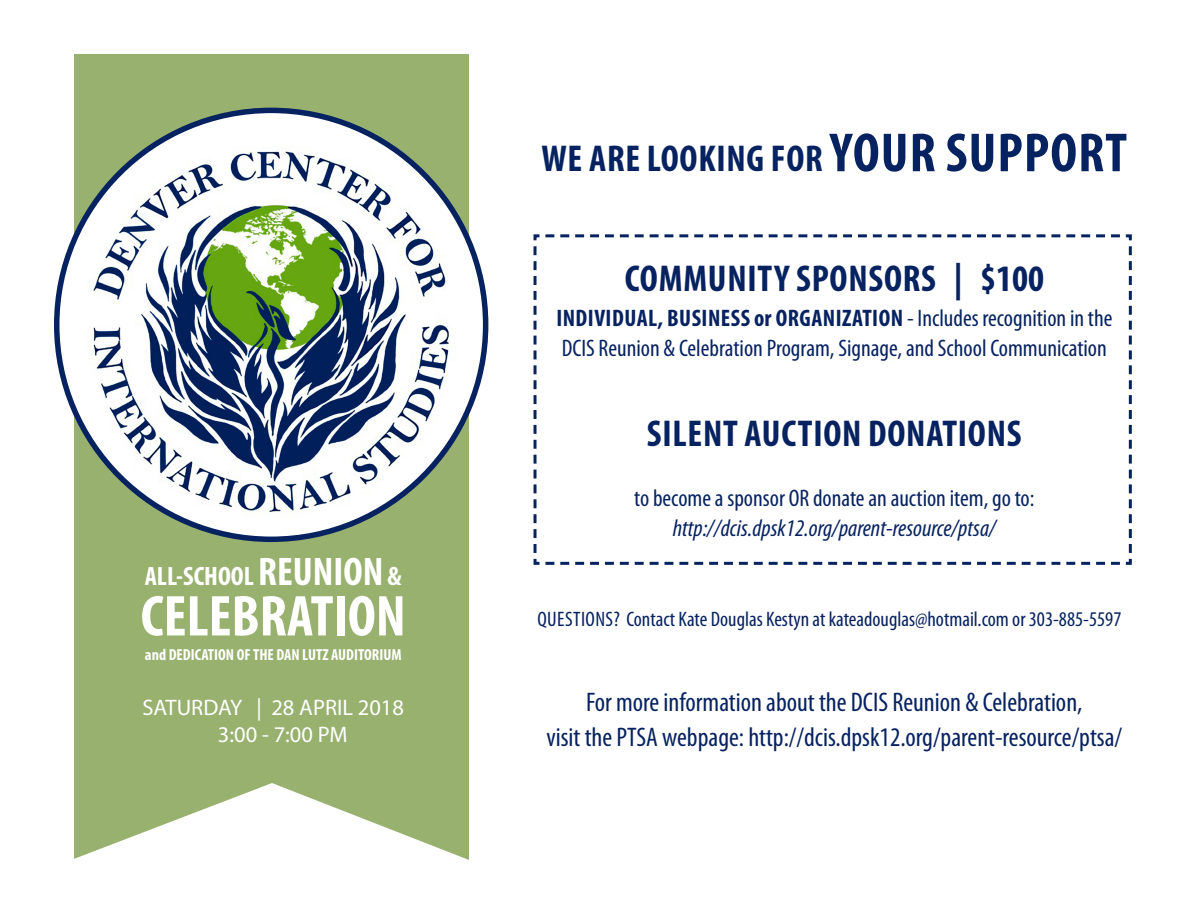
<style>
.page{position:relative;width:1188px;height:918px;background:#fff}
.page>*{position:absolute;margin:0;border:0;box-sizing:border-box;transform-origin:0 0}
.t1{font:700 condensed 58.05px "Myriad Pro";color:#fff}
.t2{font:700 condensed 37.5px "Myriad Pro";letter-spacing:.02em;color:#072260}
.t3{font:condensed 27px "Myriad Pro";color:#072260}
.t4{font:700 condensed 26.7px "Myriad Pro";color:#fff}
.t5{font:condensed 24px "Myriad Pro";color:#072260}
.t6{font:700 condensed 24px "Myriad Pro";letter-spacing:.02em;color:#072260}
.t7{font:italic condensed 24px "Myriad Pro";color:#072260}
.t8{font:22.5px "Myriad Pro";color:#fff}
.t9{font:condensed 21px "Myriad Pro";color:#072260}
.t10{font:700 condensed 16.05px "Myriad Pro";color:#fff}
.s1{font-size:40.05px}
.s2{font-size:55.5px}
.s3{font-weight:400}
</style>
<div class="page">
<div style="left:74px;top:54px;width:395px;height:806px;background:#98b16f"></div>
<svg style="left:74px;top:783px;width:395px;height:77px"></svg>
<svg style="left:57px;top:110px;width:429px;height:429px;fill:#fff"></svg>
<img style="left:86px;top:146px;width:371px;height:370px">
<svg style="left:533px;top:234px;width:599px;height:331px"></svg>
<p class="t4" style="left:145px;top:560px;width:259px">ALL-SCHOOL <span class="s1">REUNION</span> &amp;</p>
<p class="t1" style="left:141px;top:580px;width:267px">CELEBRATION</p>
<p class="t10" style="left:145px;top:644px;width:258px">and DEDICATION OF THE DAN LUTZ AUDITORIUM</p>
<p class="t8" style="left:142px;top:694px;width:263px">SATURDAY | 28 APRIL 2018</p>
<p class="t8" style="left:218px;top:721px;width:131px">3:00 - 7:00 PM</p>
<p class="t2" style="left:541px;top:135px;width:587px">WE ARE LOOKING FOR <span class="s2">YOUR SUPPORT</span></p>
<p class="t2" style="left:625px;top:255px;width:421px">COMMUNITY SPONSORS | $100</p>
<p class="t6" style="left:556px;top:303px;width:558px">INDIVIDUAL, BUSINESS or ORGANIZATION <span class="s3">- Includes recognition in the</span></p>
<p class="t5" style="left:562px;top:333px;width:547px">DCIS Reunion &amp; Celebration Program, Signage, and School Communication</p>
<p class="t2" style="left:647px;top:410px;width:376px">SILENT AUCTION DONATIONS</p>
<p class="t5" style="left:634px;top:483px;width:402px">to become a sponsor OR donate an auction item, go to:</p>
<p class="t7" style="left:673px;top:513px;width:325px">http://dcis.dpsk12.org/parent-resource/ptsa/</p>
<p class="t9" style="left:538px;top:606px;width:585px">QUESTIONS? Contact Kate Douglas Kestyn at kateadouglas@hotmail.com or 303-885-5597</p>
<p class="t3" style="left:586px;top:686px;width:498px">For more information about the DCIS Reunion &amp; Celebration,</p>
<p class="t3" style="left:546px;top:720px;width:577px">visit the PTSA webpage: http://dcis.dpsk12.org/parent-resource/ptsa/</p>
</div>
